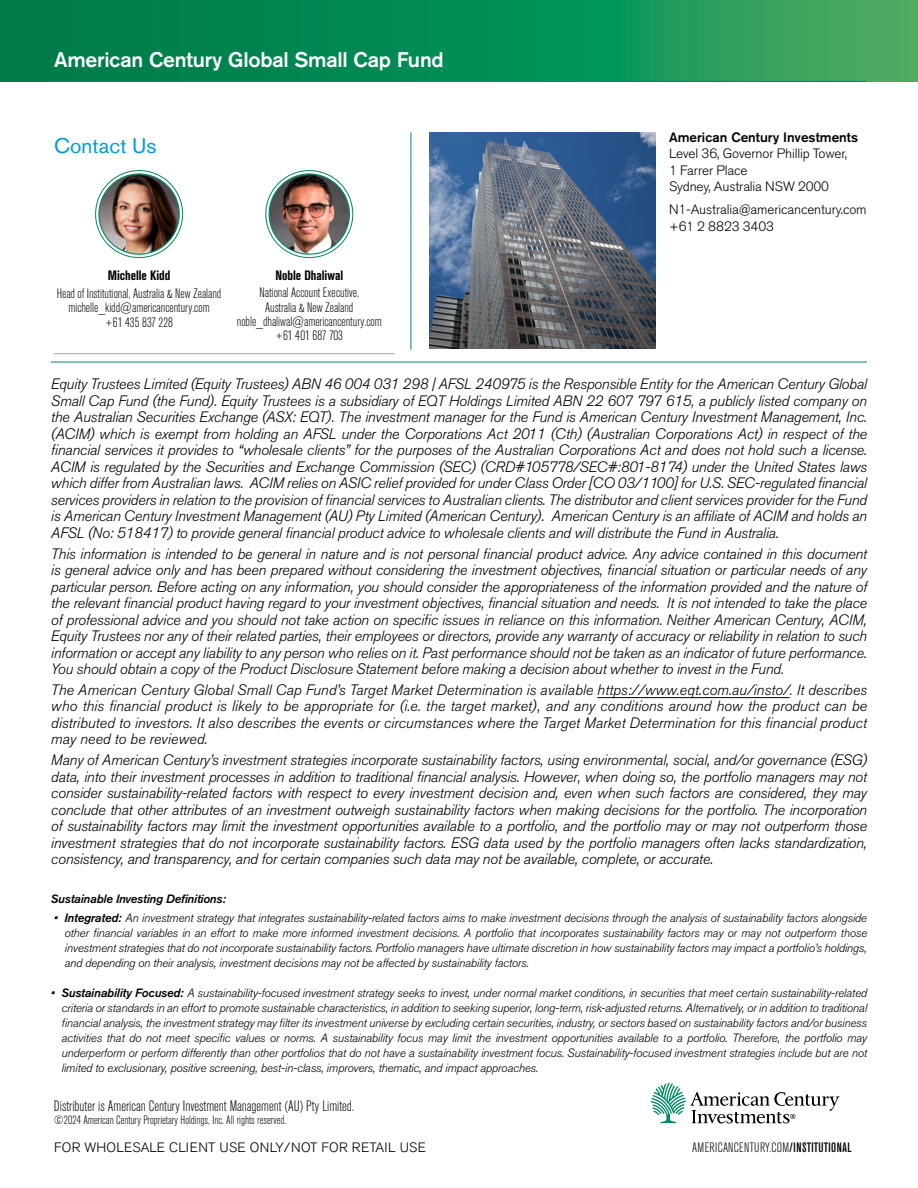
<style>
.page{position:relative;width:918px;height:1188px;background:#fff}
.page>*{position:absolute;margin:0;border:0;box-sizing:border-box;transform-origin:0 0}
.t1{font:500 21px "Akzidenz Grotesk Std";letter-spacing:-.01em;color:#fff}
.t2{font:21px "Akzidenz Grotesk Std";color:#009bdc}
.t3{font:italic 300 15px/16.5px "Akzidenz Grotesk Std";letter-spacing:-.015em;color:#000;text-align:justify}
.t4{font:300 condensed 15px "Akzidenz Grotesk Std";color:#000}
.t5{font:300 condensed 13.5px/14.2px "Akzidenz Grotesk Std";color:#000;text-align:center}
.t6{font:300 13.5px/16.5px "Akzidenz Grotesk Std";letter-spacing:-.01em;color:#000}
.t7{font:300 13.5px "Akzidenz Grotesk Std";letter-spacing:.01em;color:#000}
.t8{font:300 condensed 13.5px "Akzidenz Grotesk Std";letter-spacing:.025em;color:#000}
.t9{font:500 13.5px "Akzidenz Grotesk Std";color:#000}
.t10{font:700 condensed 13.5px "Akzidenz Grotesk Std";color:#000}
.t11{font:italic 300 12px/15px "Akzidenz Grotesk Std";letter-spacing:-.015em;color:#000;text-align:justify}
.t12{font:300 condensed 12px "Akzidenz Grotesk Std";color:#000}
.t13{font:italic 500 12px "Akzidenz Grotesk Std";letter-spacing:-.015em;color:#000}
.s1{font-weight:500}
</style>
<div class="page">
<svg style="left:651px;top:1083px;width:189px;height:41px"></svg>
<div style="left:801px;top:0;width:117px;height:82px;background:#49a861"></div>
<img style="left:0;top:0;width:801px;height:82px">
<hr style="left:52px;top:81px;width:814px;height:1px;background:#008964">
<hr style="left:51px;top:362px;width:816px;height:1px;background:#008964">
<hr style="left:597px;top:697px;width:193px;height:1px;background:#000">
<hr style="left:411px;top:132px;width:1px;height:218px;background:#008964">
<img style="left:430px;top:132px;width:226px;height:217px">
<hr style="left:54px;top:353px;width:170px;height:1px;background:#9ba4aa">
<hr style="left:224px;top:353px;width:170px;height:1px;background:#9ba4aa">
<svg style="left:96px;top:171px;width:87px;height:87px"></svg>
<img style="left:99px;top:174px;width:80px;height:80px;border-radius:40px">
<div style="left:98px;top:173px;width:82px;height:82px;border:1px solid #008964;border-radius:50%"></div>
<svg style="left:266px;top:171px;width:87px;height:87px"></svg>
<img style="left:269px;top:174px;width:80px;height:80px;border-radius:40px">
<div style="left:269px;top:173px;width:81px;height:82px;border:1px solid #008964;border-radius:50%"></div>
<h1 class="t1" style="left:54px;top:47px;width:391px">American Century Global Small Cap Fund</h1>
<h1 class="t2" style="left:54px;top:133px;width:104px">Contact Us</h1>
<p class="t10" style="left:108px;top:268px;width:64px">Michelle Kidd</p>
<p class="t5" style="left:57px;top:287px;width:166px">Head of Institutional, Australia &amp; New Zealand michelle_kidd@americancentury.com<br>+61 435 837 228</p>
<p class="t10" style="left:275px;top:268px;width:69px">Noble Dhaliwal</p>
<p class="t5" style="left:237px;top:286px;width:147px">National Account Executive,<br>Australia &amp; New Zealand noble_dhaliwal@americancentury.com +61 401 687 703</p>
<p class="t9" style="left:669px;top:129px;width:191px">American Century Investments</p>
<p class="t6" style="left:669px;top:146px;width:180px">Level 36, Governor Phillip Tower,<br>1 Farrer Place<br>Sydney, Australia NSW 2000</p>
<p class="t6" style="left:669px;top:202px;width:199px">N1-Australia@americancentury.com +61 2 8823 3403</p>
<p class="t3" style="left:51px;top:376px;width:818px">Equity Trustees Limited (Equity Trustees) ABN 46 004 031 298 | AFSL 240975 is the Responsible Entity for the American Century Global Small Cap Fund (the Fund). Equity Trustees is a subsidiary of EQT Holdings Limited ABN 22 607 797 615, a publicly listed company on the Australian Securities Exchange (ASX: EQT). The investment manager for the Fund is American Century Investment Management, Inc. (ACIM) which is exempt from holding an AFSL under the Corporations Act 2011 (Cth) (Australian Corporations Act) in respect of the financial services it provides to “wholesale clients” for the purposes of the Australian Corporations Act and does not hold such a license.<br>ACIM is regulated by the Securities and Exchange Commission (SEC) (CRD#105778/SEC#:801-8174) under the United States laws which differ from Australian laws. ACIM relies on ASIC relief provided for under Class Order [CO 03/1100] for U.S. SEC-regulated financial services providers in relation to the provision of financial services to Australian clients. The distributor and client services provider for the Fund is American Century Investment Management (AU) Pty Limited (American Century). American Century is an affiliate of ACIM and holds an AFSL (No: 518417) to provide general financial product advice to wholesale clients and will distribute the Fund in Australia.</p>
<p class="t3" style="left:51px;top:545px;width:818px">This information is intended to be general in nature and is not personal financial product advice. Any advice contained in this document is general advice only and has been prepared without considering the investment objectives, financial situation or particular needs of any particular person. Before acting on any information, you should consider the appropriateness of the information provided and the nature of the relevant financial product having regard to your investment objectives, financial situation and needs. It is not intended to take the place of professional advice and you should not take action on specific issues in reliance on this information. Neither American Century, ACIM, Equity Trustees nor any of their related parties, their employees or directors, provide any warranty of accuracy or reliability in relation to such information or accept any liability to any person who relies on it. Past performance should not be taken as an indicator of future performance.<br>You should obtain a copy of the Product Disclosure Statement before making a decision about whether to invest in the Fund.</p>
<p class="t3" style="left:51px;top:682px;width:818px">The American Century Global Small Cap Fund’s Target Market Determination is available https://www.eqt.com.au/insto/. It describes who this financial product is likely to be appropriate for (i.e. the target market), and any conditions around how the product can be distributed to investors. It also describes the events or circumstances where the Target Market Determination for this financial product may need to be reviewed.</p>
<p class="t3" style="left:51px;top:752px;width:818px">Many of American Century’s investment strategies incorporate sustainability factors, using environmental, social, and/or governance (ESG) data, into their investment processes in addition to traditional financial analysis. However, when doing so, the portfolio managers may not consider sustainability-related factors with respect to every investment decision and, even when such factors are considered, they may conclude that other attributes of an investment outweigh sustainability factors when making decisions for the portfolio. The incorporation of sustainability factors may limit the investment opportunities available to a portfolio, and the portfolio may or may not outperform those investment strategies that do not incorporate sustainability factors. ESG data used by the portfolio managers often lacks standardization, consistency, and transparency, and for certain companies such data may not be available, complete, or accurate.</p>
<p class="t13" style="left:51px;top:892px;width:176px">Sustainable Investing Definitions:</p>
<p class="t11" style="left:64px;top:911px;width:804px;text-indent:-10px"><span class="s1">• Integrated:</span> An investment strategy that integrates sustainability-related factors aims to make investment decisions through the analysis of sustainability factors alongside other financial variables in an effort to make more informed investment decisions. A portfolio that incorporates sustainability factors may or may not outperform those investment strategies that do not incorporate sustainability factors. Portfolio managers have ultimate discretion in how sustainability factors may impact a portfolio’s holdings, and depending on their analysis, investment decisions may not be affected by sustainability factors.</p>
<p class="t11" style="left:61px;top:986px;width:807px;text-indent:-10px"><span class="s1">• Sustainability Focused:</span> A sustainability-focused investment strategy seeks to invest, under normal market conditions, in securities that meet certain sustainability-related criteria or standards in an effort to promote sustainable characteristics, in addition to seeking superior, long-term, risk-adjusted returns. Alternatively, or in addition to traditional financial analysis, the investment strategy may filter its investment universe by excluding certain securities, industry, or sectors based on sustainability factors and/or business activities that do not meet specific values or norms. A sustainability focus may limit the investment opportunities available to a portfolio. Therefore, the portfolio may underperform or perform differently than other portfolios that do not have a sustainability investment focus. Sustainability-focused investment strategies include but are not limited to exclusionary, positive screening, best-in-class, improvers, thematic, and impact approaches.</p>
<p class="t4" style="left:54px;top:1098px;width:302px">Distributer is American Century Investment Management (AU) Pty Limited.</p>
<p class="t12" style="left:54px;top:1114px;width:234px">©2024 American Century Proprietary Holdings, Inc. All rights reserved.</p>
<p class="t7" style="left:54px;top:1140px;width:373px">FOR WHOLESALE CLIENT USE ONLY/NOT FOR RETAIL USE</p>
<p class="t8" style="left:692px;top:1140px;width:161px">AMERICANCENTURY.COM<span class="s1">/INSTITUTIONAL</span></p>
</div>
